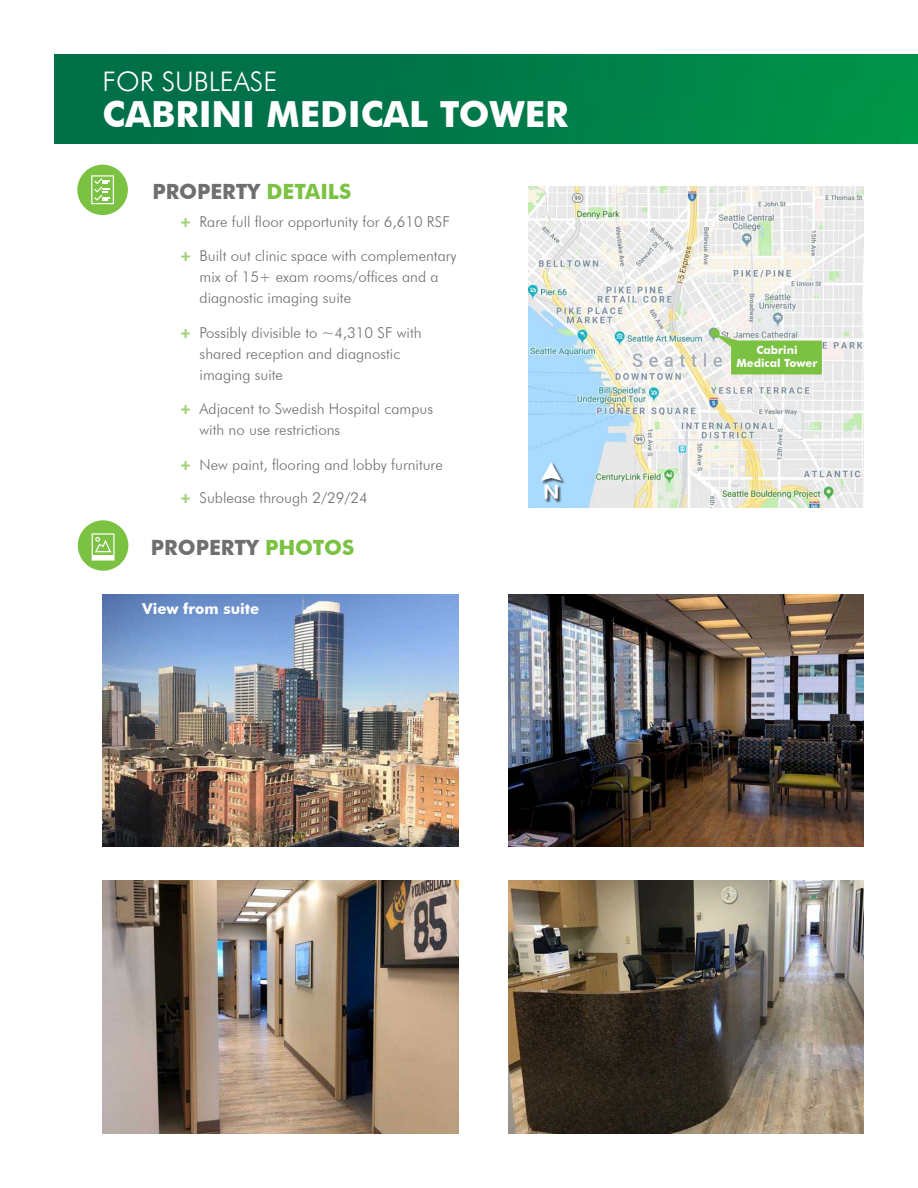
<style>
.page{position:relative;width:918px;height:1188px;background:#fff}
.page>*{position:absolute;margin:0;border:0;box-sizing:border-box;transform-origin:0 0}
.t1{font:700 36px "Futura BT";color:#fff}
.t2{font:300 27px "Futura BT";color:#fff}
.t3{font:700 21px "Futura BT";color:#6d6f71}
.t4{font:300 15px/21px "Futura BT";color:#6d6f71}
.t5{font:700 15px "Futura BT";color:#fff}
.t6{font:700 11.25px/13.5px "Futura BT";color:#fff;text-align:center}
.s1{color:#7bc142}
.s2{font-weight:900;color:#a2d078}
</style>
<div class="page">
<img style="left:528px;top:187px;width:336px;height:321px">
<div style="left:77px;top:165px;width:51px;height:50px;background:#7bc142;border-radius:50%"></div>
<svg style="left:91px;top:175px;width:23px;height:29px"></svg>
<img style="left:54px;top:54px;width:864px;height:90px">
<svg style="left:714px;top:334px;width:108px;height:40px;background:#97ca6f"></svg>
<div style="left:711px;top:329px;width:8px;height:8px;background:#7bc142;border-radius:50%"></div>
<div style="left:711px;top:328px;width:9px;height:10px;border:2px solid #7bc144;border-radius:50%"></div>
<div style="left:541px;top:462px;width:25px;height:41px;background:#231f20;opacity:.75"></div>
<svg style="left:541px;top:462px;width:21px;height:37px"></svg>
<img style="left:508px;top:594px;width:356px;height:253px">
<img style="left:103px;top:594px;width:355px;height:253px">
<img style="left:103px;top:881px;width:355px;height:253px">
<div style="left:78px;top:520px;width:50px;height:51px;background:#7bc142;border-radius:50%"></div>
<svg style="left:92px;top:533px;width:23px;height:28px"></svg>
<img style="left:508px;top:881px;width:356px;height:252px">
<h2 class="t2" style="left:103px;top:65px;width:176px">FOR SUBLEASE</h2>
<h1 class="t1" style="left:103px;top:92px;width:467px">CABRINI MEDICAL TOWER</h1>
<h3 class="t3" style="left:152px;top:179px;width:200px">PROPERTY <span class="s1">DETAILS</span></h3>
<p class="t4" style="left:179px;top:211px;width:272px"><span class="s2">+</span> Rare full floor opportunity for 6,610 RSF</p>
<p class="t4" style="left:200px;top:246px;width:258px;text-indent:-20px"><span class="s2">+</span> Built out clinic space with complementary mix of 15+ exam rooms/offices and a diagnostic imaging suite</p>
<p class="t4" style="left:200px;top:322px;width:223px;text-indent:-20px"><span class="s2">+</span> Possibly divisible to ~4,310 SF with shared reception and diagnostic imaging suite</p>
<p class="t4" style="left:200px;top:399px;width:235px;text-indent:-20px"><span class="s2">+</span> Adjacent to Swedish Hospital campus with no use restrictions</p>
<p class="t4" style="left:179px;top:454px;width:265px"><span class="s2">+</span> New paint, flooring and lobby furniture</p>
<p class="t4" style="left:179px;top:487px;width:190px"><span class="s2">+</span> Sublease through 2/29/24</p>
<h3 class="t3" style="left:151px;top:535px;width:205px">PROPERTY <span class="s1">PHOTOS</span></h3>
<p class="t5" style="left:142px;top:599px;width:119px">View from suite</p>
<p class="t6" style="left:736px;top:343px;width:83px">Cabrini<br>Medical Tower</p>
</div>
